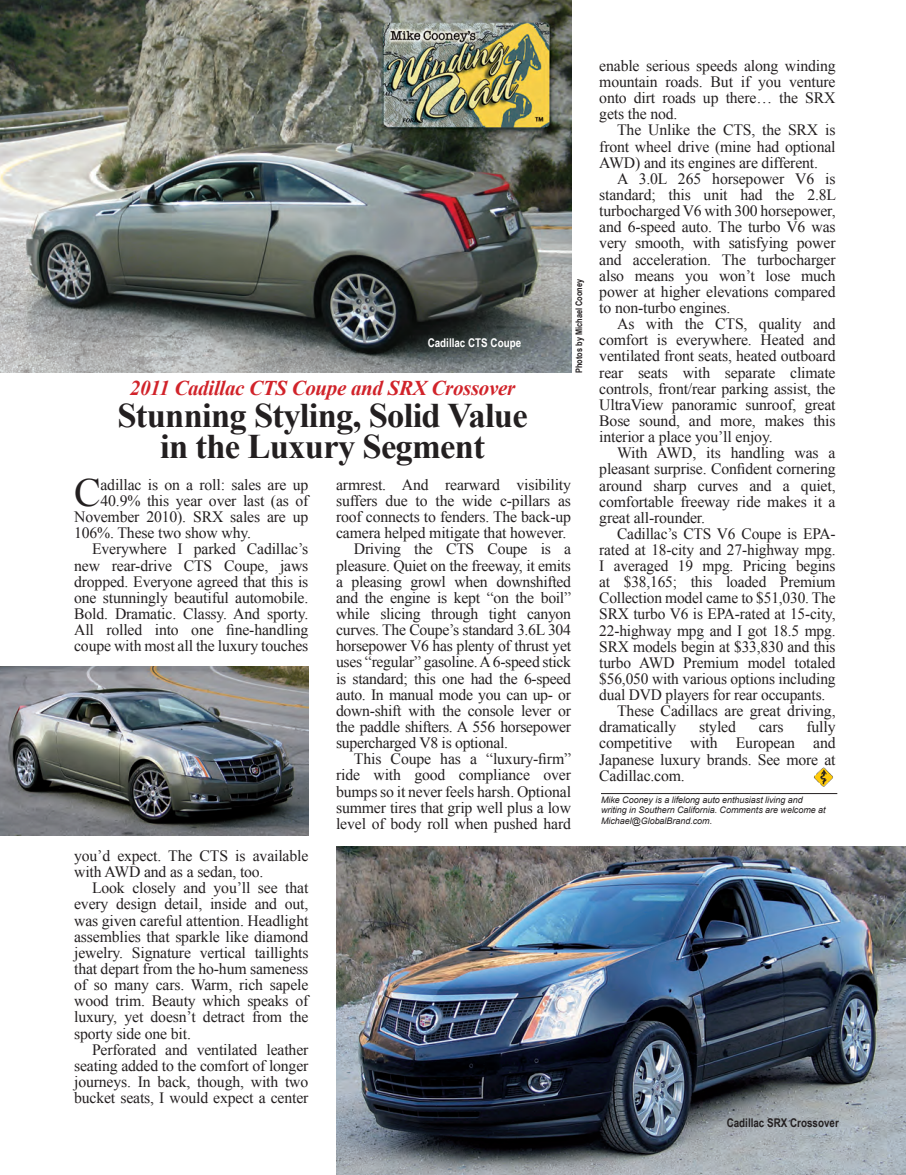
<style>
.page{position:relative;width:906px;height:1175px;background:#fff}
.page>*{position:absolute;margin:0;border:0;box-sizing:border-box;transform-origin:0 0}
.t1{font:40.05px "Times New Roman";color:#231f20}
.t2{font:700 34.5px/31.5px "Times New Roman";letter-spacing:-.02em;color:#231f20;text-align:center}
.t3{font:italic 700 21px "Times New Roman";letter-spacing:-.015em;color:#d1232a}
.t4{font:15.75px/16.2px "Times New Roman";letter-spacing:-.01em;color:#231f20;text-align:justify}
.t5{font:700 12px "Arial Narrow";color:#231f20}
.t6{font:700 12px "Arial Narrow";color:#fff}
.t7{font:italic 9px/10.5px "Arial";letter-spacing:-.005em;color:#231f20}
.t8{font:700 9px "Arial Narrow";color:#231f20}
</style>
<div class="page">
<img style="left:336px;top:846px;width:570px;height:328px">
<img style="left:0;top:0;width:571px;height:372px">
<svg style="left:814px;top:767px;width:19px;height:19px"></svg>
<hr style="left:601px;top:793px;width:236px;height:1px;background:#231f20">
<img style="left:0;top:666px;width:308px;height:168px">
<p class="t6" style="left:428px;top:333px;width:95px">Cadillac CTS Coupe</p>
<h3 class="t3" style="left:130px;top:373px;width:387px">2011 Cadillac CTS Coupe and SRX Crossover</h3>
<h2 class="t2" style="left:117px;top:398px;width:412px">Stunning Styling, Solid Value in the Luxury Segment</h2>
<p class="t8" style="left:572px;top:373px;width:95px;rotate:-90deg">Photos by Michael Cooney</p>
<h1 class="t1" style="left:74px;top:465px;width:28px">C</h1>
<p class="t4" style="left:100px;top:476px;width:209px">adillac is on a roll: sales are up</p>
<p class="t4" style="left:100px;top:492px;width:209px">40.9% this year over last (as of</p>
<p class="t4" style="left:74px;top:508px;width:236px">November 2010). SRX sales are up</p>
<p class="t4" style="left:74px;top:524px;width:178px">106%. These two show why.</p>
<p class="t4" style="left:92px;top:540px;width:218px">Everywhere I parked Cadillac’s</p>
<p class="t4" style="left:74px;top:556px;width:236px">new rear-drive CTS Coupe, jaws</p>
<p class="t4" style="left:74px;top:573px;width:236px">dropped. Everyone agreed that this is</p>
<p class="t4" style="left:74px;top:589px;width:236px">one stunningly beautiful automobile.</p>
<p class="t4" style="left:74px;top:605px;width:236px">Bold. Dramatic. Classy. And sporty.</p>
<p class="t4" style="left:74px;top:621px;width:236px">All rolled into one fine-handling</p>
<p class="t4" style="left:74px;top:637px;width:236px">coupe with most all the luxury touches</p>
<p class="t4" style="left:74px;top:847px;width:236px">you’d expect. The CTS is available with AWD and as a sedan, too.</p>
<p class="t4" style="left:74px;top:879px;width:236px;text-indent:18px">Look closely and you’ll see that every design detail, inside and out, was given careful attention. Headlight assemblies that sparkle like diamond jewelry. Signature vertical taillights that depart from the ho-hum sameness of so many cars. Warm, rich sapele wood trim. Beauty which speaks of luxury, yet doesn’t detract from the sporty side one bit.</p>
<p class="t4" style="left:74px;top:1040px;width:236px;text-indent:18px">Perforated and ventilated leather seating added to the comfort of longer journeys. In back, though, with two bucket seats, I would expect a center</p>
<p class="t4" style="left:336px;top:476px;width:236px">armrest. And rearward visibility</p>
<p class="t4" style="left:336px;top:492px;width:236px">suffers due to the wide c-pillars as</p>
<p class="t4" style="left:336px;top:508px;width:236px">roof connects to fenders. The back-up</p>
<p class="t4" style="left:336px;top:524px;width:232px">camera helped mitigate that however.</p>
<p class="t4" style="left:354px;top:540px;width:219px">Driving the CTS Coupe is a</p>
<p class="t4" style="left:336px;top:557px;width:236px">pleasure. Quiet on the freeway, it emits</p>
<p class="t4" style="left:336px;top:573px;width:236px">a pleasing growl when downshifted</p>
<p class="t4" style="left:336px;top:589px;width:236px">and the engine is kept “on the boil”</p>
<p class="t4" style="left:336px;top:605px;width:236px">while slicing through tight canyon</p>
<p class="t4" style="left:336px;top:621px;width:236px">curves. The Coupe’s standard 3.6L 304</p>
<p class="t4" style="left:336px;top:637px;width:236px">horsepower V6 has plenty of thrust yet</p>
<p class="t4" style="left:336px;top:653px;width:236px">uses “regular” gasoline. A 6-speed stick</p>
<p class="t4" style="left:336px;top:669px;width:236px">is standard; this one had the 6-speed</p>
<p class="t4" style="left:336px;top:686px;width:236px">auto. In manual mode you can up- or</p>
<p class="t4" style="left:336px;top:702px;width:236px">down-shift with the console lever or</p>
<p class="t4" style="left:336px;top:718px;width:236px">the paddle shifters. A 556 horsepower</p>
<p class="t4" style="left:336px;top:734px;width:174px">supercharged V8 is optional.</p>
<p class="t4" style="left:354px;top:750px;width:219px">This Coupe has a “luxury-firm”</p>
<p class="t4" style="left:336px;top:766px;width:236px">ride with good compliance over</p>
<p class="t4" style="left:336px;top:782px;width:236px">bumps so it never feels harsh. Optional</p>
<p class="t4" style="left:336px;top:798px;width:236px">summer tires that grip well plus a low</p>
<p class="t4" style="left:336px;top:815px;width:236px">level of body roll when pushed hard</p>
<p class="t4" style="left:599px;top:57px;width:238px">enable serious speeds along winding mountain roads. But if you venture onto dirt roads up there… the SRX gets the nod.</p>
<p class="t4" style="left:599px;top:122px;width:238px;text-indent:18px">The Unlike the CTS, the SRX is front wheel drive (mine had optional AWD) and its engines are different.</p>
<p class="t4" style="left:599px;top:170px;width:238px;text-indent:18px">A 3.0L 265 horsepower V6 is standard; this unit had the 2.8L turbocharged V6 with 300 horsepower, and 6-speed auto. The turbo V6 was very smooth, with satisfying power and acceleration. The turbocharger also means you won’t lose much power at higher elevations compared to non-turbo engines.</p>
<p class="t4" style="left:599px;top:315px;width:238px;text-indent:18px">As with the CTS, quality and comfort is everywhere. Heated and ventilated front seats, heated outboard rear seats with separate climate controls, front/rear parking assist, the UltraView panoramic sunroof, great Bose sound, and more, makes this interior a place you’ll enjoy.</p>
<p class="t4" style="left:599px;top:444px;width:238px;text-indent:18px">With AWD, its handling was a pleasant surprise. Confident cornering around sharp curves and a quiet, comfortable freeway ride makes it a great all-rounder.</p>
<p class="t4" style="left:617px;top:525px;width:220px">Cadillac’s CTS V6 Coupe is EPA-</p>
<p class="t4" style="left:599px;top:541px;width:238px">rated at 18-city and 27-highway mpg.</p>
<p class="t4" style="left:599px;top:557px;width:238px">I averaged 19 mpg. Pricing begins</p>
<p class="t4" style="left:599px;top:573px;width:238px">at $38,165; this loaded Premium</p>
<p class="t4" style="left:599px;top:589px;width:238px">Collection model came to $51,030. The</p>
<p class="t4" style="left:599px;top:605px;width:238px">SRX turbo V6 is EPA-rated at 15-city,</p>
<p class="t4" style="left:599px;top:621px;width:238px">22-highway mpg and I got 18.5 mpg.</p>
<p class="t4" style="left:599px;top:638px;width:238px">SRX models begin at $33,830 and this</p>
<p class="t4" style="left:599px;top:654px;width:238px">turbo AWD Premium model totaled</p>
<p class="t4" style="left:599px;top:670px;width:238px">$56,050 with various options including</p>
<p class="t4" style="left:599px;top:686px;width:228px">dual DVD players for rear occupants.</p>
<p class="t4" style="left:617px;top:702px;width:220px">These Cadillacs are great driving,</p>
<p class="t4" style="left:599px;top:718px;width:79px">dramatically</p>
<p class="t4" style="left:699px;top:718px;width:38px">styled</p>
<p class="t4" style="left:759px;top:718px;width:26px">cars</p>
<p class="t4" style="left:599px;top:718px;width:238px;text-indent:207px">fully competitive with European and Japanese luxury brands. See more at Cadillac.com.</p>
<p class="t7" style="left:601px;top:794px;width:226px">Mike Cooney is a lifelong auto enthusiast living and writing in Southern California. Comments are welcome at<br>Michael@GlobalBrand.com.</p>
<p class="t5" style="left:727px;top:1113px;width:114px">Cadillac SRX Crossover</p>
</div>
